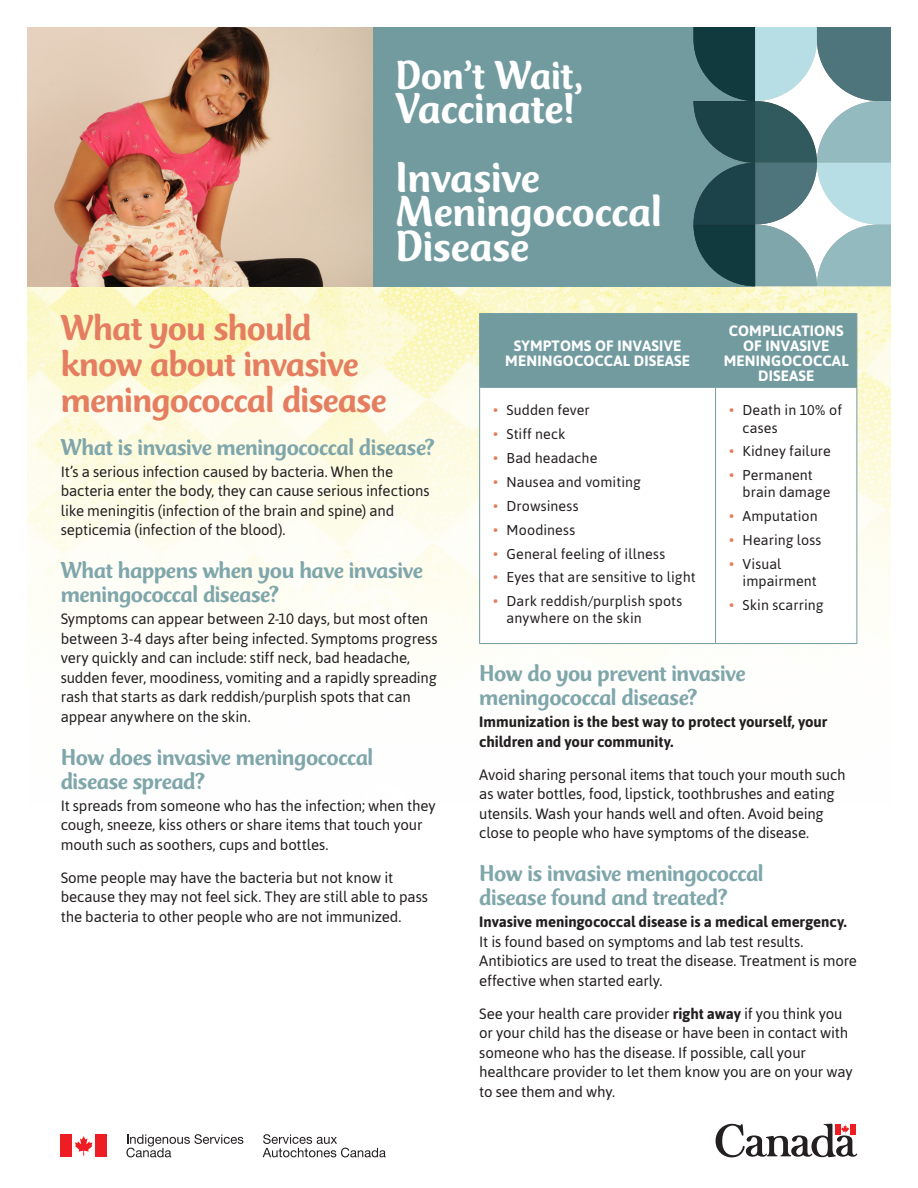
<style>
.page{position:relative;width:918px;height:1188px;background:#fff}
.page>*{position:absolute;margin:0;border:0;box-sizing:border-box;transform-origin:0 0}
.t1{font:500 45px/34.5px "CT Mercurius Std";letter-spacing:-.005em;color:#fff}
.t2{font:500 42px "CT Mercurius Std";letter-spacing:-.01em;color:#fff}
.t3{font:500 37.5px/36px "CT Mercurius Std";letter-spacing:-.02em;color:#e57d60}
.t4{font:500 24px/24px "CT Mercurius Std";letter-spacing:-.015em;color:#7fa6aa}
.BODY{font:15px/19.5px "Asap";letter-spacing:-.01em;color:#231f20}
.Header_Row{font:700 15px/15px "Asap";letter-spacing:.01em;color:#fff;text-align:center}
.BODY-2{font:700 15px/19.5px "Asap";letter-spacing:-.005em;color:#231f20}
.t5{font:14.25px/17.1px "Asap";letter-spacing:.005em;color:#231f20}
.s1{font-size:15px;color:#e57d60}
.s2{font-weight:700}
</style>
<div class="page">
<img style="left:27px;top:286px;width:864px;height:370px">
<div style="left:373px;top:27px;width:382px;height:259px;background:#729ba0"></div>
<svg style="left:694px;top:27px;width:197px;height:259px"></svg>
<svg style="left:716px;top:1124px;width:142px;height:33px"></svg>
<svg style="left:75px;top:1136px;width:18px;height:20px"></svg>
<div style="left:61px;top:1134px;width:11px;height:23px;background:#ee1d23"></div>
<div style="left:95px;top:1134px;width:12px;height:23px;background:#ee1d23"></div>
<svg style="left:263px;top:1134px;width:123px;height:23px"></svg>
<svg style="left:126px;top:1134px;width:117px;height:23px"></svg>
<div style="left:480px;top:314px;width:376px;height:73px;background:#729ba0"></div>
<svg style="left:480px;top:388px;width:376px;height:255px"></svg>
<hr style="left:715px;top:388px;width:1px;height:255px;background:#729ba0">
<hr style="left:479px;top:387px;width:237px;height:1px;background:#729ba0">
<hr style="left:716px;top:387px;width:141px;height:1px;background:#729ba0">
<hr style="left:479px;top:313px;width:237px;height:1px;background:#729ba0">
<hr style="left:479px;top:314px;width:1px;height:73px;background:#729ba0">
<hr style="left:716px;top:313px;width:141px;height:1px;background:#729ba0">
<hr style="left:856px;top:314px;width:1px;height:73px;background:#729ba0">
<hr style="left:479px;top:388px;width:1px;height:255px;background:#729ba0">
<hr style="left:856px;top:388px;width:1px;height:255px;background:#729ba0">
<hr style="left:479px;top:643px;width:237px;height:1px;background:#729ba0">
<hr style="left:716px;top:643px;width:141px;height:1px;background:#729ba0">
<img style="left:27px;top:27px;width:346px;height:259px">
<h1 class="t2" style="left:396px;top:53px;width:189px">Don’t Wait,</h1>
<h1 class="t1" style="left:396px;top:93px;width:181px">Vaccinate!</h1>
<h1 class="t1" style="left:396px;top:161px;width:268px">Invasive<br>Meningococcal<br>Disease</h1>
<h2 class="t3" style="left:61px;top:310px;width:327px">What you should know about invasive meningococcal disease</h2>
<h4 class="t4" style="left:61px;top:435px;width:376px">What is invasive meningococcal disease?</h4>
<p class="BODY" style="left:61px;top:461px;width:370px">It’s a serious infection caused by bacteria. When the bacteria enter the body, they can cause serious infections like meningitis (infection of the brain and spine) and septicemia (infection of the blood).</p>
<h4 class="t4" style="left:61px;top:559px;width:364px">What happens when you have invasive meningococcal disease?</h4>
<p class="BODY" style="left:61px;top:609px;width:378px">Symptoms can appear between 2-10 days, but most often between 3-4 days after being infected. Symptoms progress very quickly and can include: stiff neck, bad headache, sudden fever, moodiness, vomiting and a rapidly spreading rash that starts as dark reddish/purplish spots that can appear anywhere on the skin.</p>
<h4 class="t4" style="left:61px;top:746px;width:314px">How does invasive meningococcal disease spread?</h4>
<p class="BODY" style="left:61px;top:795px;width:376px">It spreads from someone who has the infection; when they cough, sneeze, kiss others or share items that touch your mouth such as soothers, cups and bottles.</p>
<p class="BODY" style="left:61px;top:867px;width:369px">Some people may have the bacteria but not know it because they may not feel sick. They are still able to pass the bacteria to other people who are not immunized.</p>
<p class="Header_Row" style="left:505px;top:337px;width:186px">SYMPTOMS OF INVASIVE<br>MENINGOCOCCAL DISEASE</p>
<p class="t5" style="left:493px;top:401px;width:98px"><span class="s1">•</span> Sudden fever</p>
<p class="t5" style="left:493px;top:425px;width:74px"><span class="s1">•</span> Stiff neck</p>
<p class="t5" style="left:493px;top:449px;width:106px"><span class="s1">•</span> Bad headache</p>
<p class="t5" style="left:493px;top:473px;width:149px"><span class="s1">•</span> Nausea and vomiting</p>
<p class="t5" style="left:493px;top:497px;width:87px"><span class="s1">•</span> Drowsiness</p>
<p class="t5" style="left:493px;top:521px;width:84px"><span class="s1">•</span> Moodiness</p>
<p class="t5" style="left:493px;top:544px;width:174px"><span class="s1">•</span> General feeling of illness</p>
<p class="t5" style="left:493px;top:568px;width:204px"><span class="s1">•</span> Eyes that are sensitive to light</p>
<p class="t5" style="left:507px;top:592px;width:177px;text-indent:-14px"><span class="s1">•</span> Dark reddish/purplish spots anywhere on the skin</p>
<p class="Header_Row" style="left:724px;top:322px;width:126px">COMPLICATIONS<br>OF INVASIVE<br>MENINGOCOCCAL<br>DISEASE</p>
<p class="t5" style="left:743px;top:401px;width:101px;text-indent:-14px"><span class="s1">•</span> Death in 10% of cases</p>
<p class="t5" style="left:729px;top:442px;width:103px"><span class="s1">•</span> Kidney failure</p>
<p class="t5" style="left:743px;top:466px;width:89px;text-indent:-14px"><span class="s1">•</span> Permanent brain damage</p>
<p class="t5" style="left:729px;top:507px;width:90px"><span class="s1">•</span> Amputation</p>
<p class="t5" style="left:729px;top:531px;width:94px"><span class="s1">•</span> Hearing loss</p>
<p class="t5" style="left:743px;top:555px;width:76px;text-indent:-14px"><span class="s1">•</span> Visual impairment</p>
<p class="t5" style="left:729px;top:596px;width:96px"><span class="s1">•</span> Skin scarring</p>
<h4 class="t4" style="left:479px;top:662px;width:268px">How do you prevent invasive meningococcal disease?</h4>
<p class="BODY-2" style="left:479px;top:711px;width:350px">Immunization is the best way to protect yourself, your children and your community.</p>
<p class="BODY" style="left:479px;top:764px;width:368px">Avoid sharing personal items that touch your mouth such as water bottles, food, lipstick, toothbrushes and eating utensils. Wash your hands well and often. Avoid being close to people who have symptoms of the disease.</p>
<h4 class="t4" style="left:479px;top:862px;width:286px">How is invasive meningococcal disease found and treated?</h4>
<p class="BODY" style="left:479px;top:912px;width:379px"><span class="s2">Invasive meningococcal disease is a medical emergency.<br></span>It is found based on symptoms and lab test results.<br>Antibiotics are used to treat the disease. Treatment is more effective when started early.</p>
<p class="BODY" style="left:479px;top:1003px;width:375px">See your health care provider <span class="s2">right away</span> if you think you or your child has the disease or have been in contact with someone who has the disease. If possible, call your healthcare provider to let them know you are on your way to see them and why.</p>
</div>
